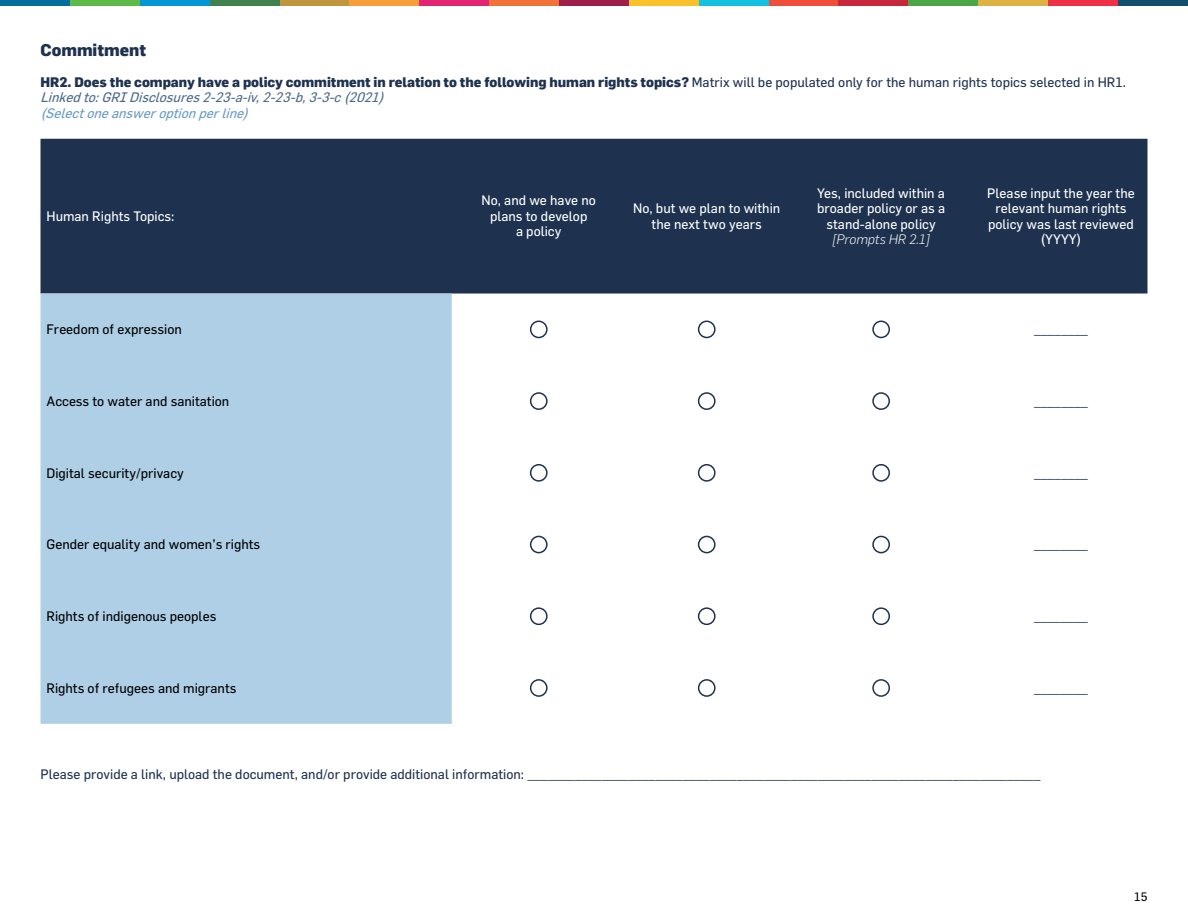
<style>
.page{position:relative;width:1188px;height:918px;background:#fff}
.page>*{position:absolute;margin:0;border:0;box-sizing:border-box;transform-origin:0 0}
.t1{font:800 16.5px "Flama";color:#1e3250}
.t2{font:13.5px/15.5px "Flama";color:#fff;text-align:center}
.t3{font:13.5px "Flama";color:#1e3250}
.t4{font:800 13.5px/15.6px "Flama";color:#1e3250}
.t5{font:13.5px "Flama";color:#000}
.t6{font:italic 13.5px "Flama";color:#699cc6}
.t7{font:italic 300 13.5px "Flama";color:#fff}
.t8{font:12px "Flama";color:#000}
.s1{font-weight:400}
.s2{font-weight:400;font-style:italic;color:#4c6b8b}
</style>
<div class="page">
<div style="left:40px;top:139px;width:1108px;height:155px;background:#1e3250"></div>
<div style="left:40px;top:294px;width:412px;height:430px;background:#aecfe6"></div>
<div style="left:530px;top:321px;width:18px;height:17px;border:2px solid #1e3250;border-radius:50%"></div>
<div style="left:698px;top:321px;width:18px;height:17px;border:2px solid #1e3250;border-radius:50%"></div>
<div style="left:872px;top:321px;width:18px;height:17px;border:2px solid #1e3250;border-radius:50%"></div>
<div style="left:530px;top:392px;width:18px;height:18px;border:2px solid #1e3250;border-radius:50%"></div>
<div style="left:698px;top:392px;width:18px;height:18px;border:2px solid #1e3250;border-radius:50%"></div>
<div style="left:872px;top:392px;width:18px;height:18px;border:2px solid #1e3250;border-radius:50%"></div>
<div style="left:530px;top:464px;width:18px;height:18px;border:2px solid #1e3250;border-radius:50%"></div>
<div style="left:698px;top:464px;width:18px;height:18px;border:2px solid #1e3250;border-radius:50%"></div>
<div style="left:872px;top:464px;width:18px;height:18px;border:2px solid #1e3250;border-radius:50%"></div>
<div style="left:530px;top:536px;width:18px;height:17px;border:2px solid #1e3250;border-radius:50%"></div>
<div style="left:698px;top:536px;width:18px;height:17px;border:2px solid #1e3250;border-radius:50%"></div>
<div style="left:872px;top:536px;width:18px;height:17px;border:2px solid #1e3250;border-radius:50%"></div>
<div style="left:530px;top:607px;width:18px;height:18px;border:2px solid #1e3250;border-radius:50%"></div>
<div style="left:698px;top:607px;width:18px;height:18px;border:2px solid #1e3250;border-radius:50%"></div>
<div style="left:872px;top:607px;width:18px;height:18px;border:2px solid #1e3250;border-radius:50%"></div>
<div style="left:530px;top:679px;width:18px;height:18px;border:2px solid #1e3250;border-radius:50%"></div>
<div style="left:698px;top:679px;width:18px;height:18px;border:2px solid #1e3250;border-radius:50%"></div>
<div style="left:872px;top:679px;width:18px;height:18px;border:2px solid #1e3250;border-radius:50%"></div>
<div style="left:1118px;top:0;width:70px;height:6px;background:#154d6d"></div>
<div style="left:1048px;top:0;width:70px;height:6px;background:#ee3047"></div>
<div style="left:978px;top:0;width:70px;height:6px;background:#deb242"></div>
<div style="left:908px;top:0;width:70px;height:6px;background:#4da548"></div>
<div style="left:838px;top:0;width:70px;height:6px;background:#c7273a"></div>
<div style="left:769px;top:0;width:69px;height:6px;background:#f04e3a"></div>
<div style="left:699px;top:0;width:70px;height:6px;background:#15c1e1"></div>
<div style="left:629px;top:0;width:70px;height:6px;background:#fbc12b"></div>
<div style="left:559px;top:0;width:70px;height:6px;background:#9e1f4a"></div>
<div style="left:489px;top:0;width:70px;height:6px;background:#f3723a"></div>
<div style="left:419px;top:0;width:70px;height:6px;background:#e22471"></div>
<div style="left:349px;top:0;width:70px;height:6px;background:#f99d3a"></div>
<div style="left:279px;top:0;width:70px;height:6px;background:#c0953b"></div>
<div style="left:210px;top:0;width:69px;height:6px;background:#41814d"></div>
<div style="left:140px;top:0;width:70px;height:6px;background:#0497d5"></div>
<div style="left:70px;top:0;width:70px;height:6px;background:#5ebb49"></div>
<div style="left:0;top:0;width:70px;height:6px;background:#066e9f"></div>
<p class="t1" style="left:40px;top:38px;width:107px">Commitment</p>
<p class="t4" style="left:40px;top:73px;width:1087px">HR2. Does the company have a policy commitment in relation to the following human rights topics? <span class="s1">Matrix will be populated only for the human rights topics selected in HR1.<br></span><span class="s2">Linkedto:GRIDisclosures2-23-a-iv,2-23-b,3-3-c(2021)</span></p>
<p class="t6" style="left:40px;top:105px;width:214px">(Selectoneansweroptionperline)</p>
<p class="t2" style="left:46px;top:208px;width:130px">Human Rights Topics:</p>
<p class="t2" style="left:481px;top:192px;width:116px">No, and we have no plans to develop<br>a policy</p>
<p class="t2" style="left:633px;top:200px;width:149px">No, but we plan to within the next two years</p>
<p class="t2" style="left:817px;top:185px;width:129px">Yes, included within a broader policy or as a stand-alone policy</p>
<p class="t7" style="left:832px;top:231px;width:99px">[Prompts HR 2.1]</p>
<p class="t2" style="left:987px;top:185px;width:149px">Please input the year the relevant human rights policy was last reviewed (YYYY)</p>
<p class="t5" style="left:46px;top:321px;width:137px">Freedom of expression</p>
<p class="t3" style="left:1034px;top:321px;width:55px">________</p>
<p class="t5" style="left:46px;top:393px;width:184px">Access to water and sanitation</p>
<p class="t3" style="left:1034px;top:393px;width:55px">________</p>
<p class="t5" style="left:46px;top:465px;width:139px">Digital security/privacy</p>
<p class="t3" style="left:1034px;top:465px;width:55px">________</p>
<p class="t5" style="left:46px;top:536px;width:215px">Gender equality and women’s rights</p>
<p class="t3" style="left:1034px;top:536px;width:55px">________</p>
<p class="t5" style="left:46px;top:608px;width:171px">Rights of indigenous peoples</p>
<p class="t3" style="left:1034px;top:608px;width:55px">________</p>
<p class="t5" style="left:46px;top:680px;width:191px">Rights of refugees and migrants</p>
<p class="t3" style="left:1034px;top:680px;width:55px">________</p>
<p class="t3" style="left:41px;top:766px;width:1001px">Please provide a link, upload the document, and/or provide additional information: ____________________________________________________________________________</p>
<p class="t8" style="left:1134px;top:889px;width:15px">15</p>
</div>
